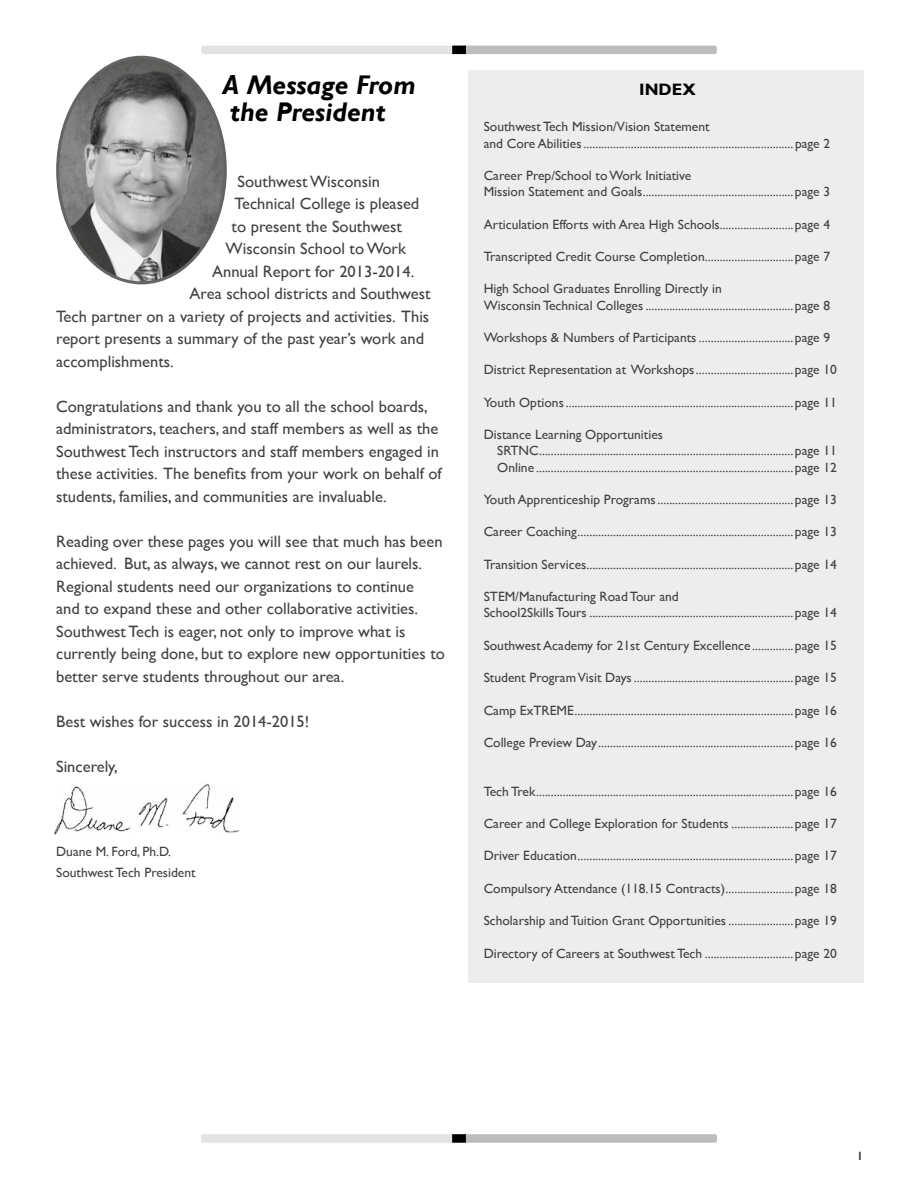
<style>
.page{position:relative;width:918px;height:1188px;background:#fff}
.page>*{position:absolute;margin:0;border:0;box-sizing:border-box;transform-origin:0 0}
.t1{font:italic 700 27px/27px "Gill Sans";color:#000}
.t2{font:16.5px/22.5px "Gill Sans";color:#424241}
.t3{font:700 16.5px "Gill Sans";color:#000}
.t4{font:13.5px/16.2px "Gill Sans";color:#424241}
.t5{font:700 12px "Gill Sans";color:#4a4a49}
</style>
<div class="page">
<div style="left:202px;top:46px;width:256px;height:7px;background:#e3e3e3;border-radius:2px"></div>
<div style="left:201px;top:46px;width:258px;height:8px;border:2px solid #e3e3e3;border-radius:2px"></div>
<div style="left:460px;top:46px;width:256px;height:7px;background:#bcbcbc;border-radius:2px"></div>
<div style="left:459px;top:46px;width:258px;height:8px;border:2px solid #bcbcbc;border-radius:2px"></div>
<div style="left:452px;top:46px;width:14px;height:8px;background:#000"></div>
<div style="left:202px;top:1135px;width:256px;height:7px;background:#e3e3e3;border-radius:2px"></div>
<div style="left:201px;top:1134px;width:258px;height:9px;border:2px solid #e3e3e3;border-radius:2px"></div>
<div style="left:460px;top:1135px;width:256px;height:7px;background:#bcbcbc;border-radius:2px"></div>
<div style="left:459px;top:1134px;width:258px;height:9px;border:2px solid #bcbcbc;border-radius:2px"></div>
<div style="left:452px;top:1134px;width:14px;height:9px;background:#000;border:2px solid #000"></div>
<div style="left:469px;top:70px;width:395px;height:913px;background:#ededed"></div>
<img style="left:58px;top:57px;width:167px;height:226px">
<img style="left:54px;top:783px;width:186px;height:52px">
<h1 class="t1" style="left:223px;top:72px;width:194px">A Message From the President</h1>
<p class="t2" style="left:238px;top:170px;width:144px">Southwest Wisconsin</p>
<p class="t2" style="left:235px;top:192px;width:186px">Technical College is pleased</p>
<p class="t2" style="left:232px;top:215px;width:172px">to present the Southwest</p>
<p class="t2" style="left:226px;top:237px;width:182px">Wisconsin School to Work</p>
<p class="t2" style="left:212px;top:260px;width:204px">Annual Report for 2013-2014.</p>
<p class="t2" style="left:190px;top:282px;width:242px">Area school districts and Southwest</p>
<p class="t2" style="left:56px;top:305px;width:375px">Tech partner on a variety of projects and activities. This</p>
<p class="t2" style="left:56px;top:327px;width:369px">report presents a summary of the past year’s work and</p>
<p class="t2" style="left:56px;top:350px;width:119px">accomplishments.</p>
<p class="t2" style="left:56px;top:395px;width:387px">Congratulations and thank you to all the school boards, administrators, teachers, and staff members as well as the Southwest Tech instructors and staff members engaged in these activities. The benefits from your work on behalf of students, families, and communities are invaluable.</p>
<p class="t2" style="left:56px;top:530px;width:390px">Reading over these pages you will see that much has been achieved. But, as always, we cannot rest on our laurels.<br>Regional students need our organizations to continue<br>and to expand these and other collaborative activities.<br>Southwest Tech is eager, not only to improve what is currently being done, but to explore new opportunities to better serve students throughout our area.</p>
<p class="t2" style="left:56px;top:710px;width:255px">Best wishes for success in 2014-2015!</p>
<p class="t2" style="left:56px;top:755px;width:63px">Sincerely,</p>
<p class="t4" style="left:56px;top:840px;width:141px;line-height:21px">Duane M. Ford, Ph.D.<br>Southwest Tech President</p>
<p class="t3" style="left:639px;top:80px;width:58px">INDEX</p>
<p class="t4" style="left:484px;top:119px;width:348px">Southwest Tech Mission/Vision Statement<br>and Core Abilities.......................................................................page 2</p>
<p class="t4" style="left:484px;top:167px;width:348px">Career Prep/School to Work Initiative<br>Mission Statement and Goals...................................................page 3</p>
<p class="t4" style="left:484px;top:216px;width:348px">Articulation Efforts with Area High Schools.........................page 4</p>
<p class="t4" style="left:484px;top:248px;width:348px">Transcripted Credit Course Completion..............................page 7</p>
<p class="t4" style="left:484px;top:281px;width:348px">High School Graduates Enrolling Directly in<br>Wisconsin Technical Colleges ..................................................page 8</p>
<p class="t4" style="left:484px;top:329px;width:348px">Workshops &amp; Numbers of Participants ................................page 9</p>
<p class="t4" style="left:484px;top:362px;width:355px">District Representation at Workshops.................................page 10</p>
<p class="t4" style="left:484px;top:394px;width:355px">Youth Options.............................................................................page 11</p>
<p class="t4" style="left:497px;top:426px;width:341px;text-indent:-14px">Distance Learning Opportunities<br>SRTNC......................................................................................page 11<br>Online .......................................................................................page 12</p>
<p class="t4" style="left:484px;top:491px;width:355px">Youth Apprenticeship Programs..............................................page 13</p>
<p class="t4" style="left:484px;top:524px;width:355px">Career Coaching.........................................................................page 13</p>
<p class="t4" style="left:484px;top:556px;width:355px">Transition Services......................................................................page 14</p>
<p class="t4" style="left:484px;top:588px;width:355px">STEM/Manufacturing Road Tour and<br>School2Skills Tours .....................................................................page 14</p>
<p class="t4" style="left:484px;top:637px;width:355px">Southwest Academy for 21st Century Excellence ..............page 15</p>
<p class="t4" style="left:484px;top:669px;width:355px">Student Program Visit Days......................................................page 15</p>
<p class="t4" style="left:484px;top:702px;width:355px">Camp ExTREME..........................................................................page 16</p>
<p class="t4" style="left:484px;top:734px;width:355px">College Preview Day..................................................................page 16</p>
<p class="t4" style="left:484px;top:783px;width:355px">Tech Trek.......................................................................................page 16</p>
<p class="t4" style="left:484px;top:815px;width:355px">Career and College Exploration for Students .....................page 17</p>
<p class="t4" style="left:484px;top:848px;width:355px">Driver Education.........................................................................page 17</p>
<p class="t4" style="left:484px;top:880px;width:355px">Compulsory Attendance (118.15 Contracts).......................page 18</p>
<p class="t4" style="left:484px;top:912px;width:355px">Scholarship and Tuition Grant Opportunities ......................page 19</p>
<p class="t4" style="left:484px;top:945px;width:355px">Directory of Careers at Southwest Tech ..............................page 20</p>
<p class="t5" style="left:857px;top:1149px;width:8px">1</p>
</div>
